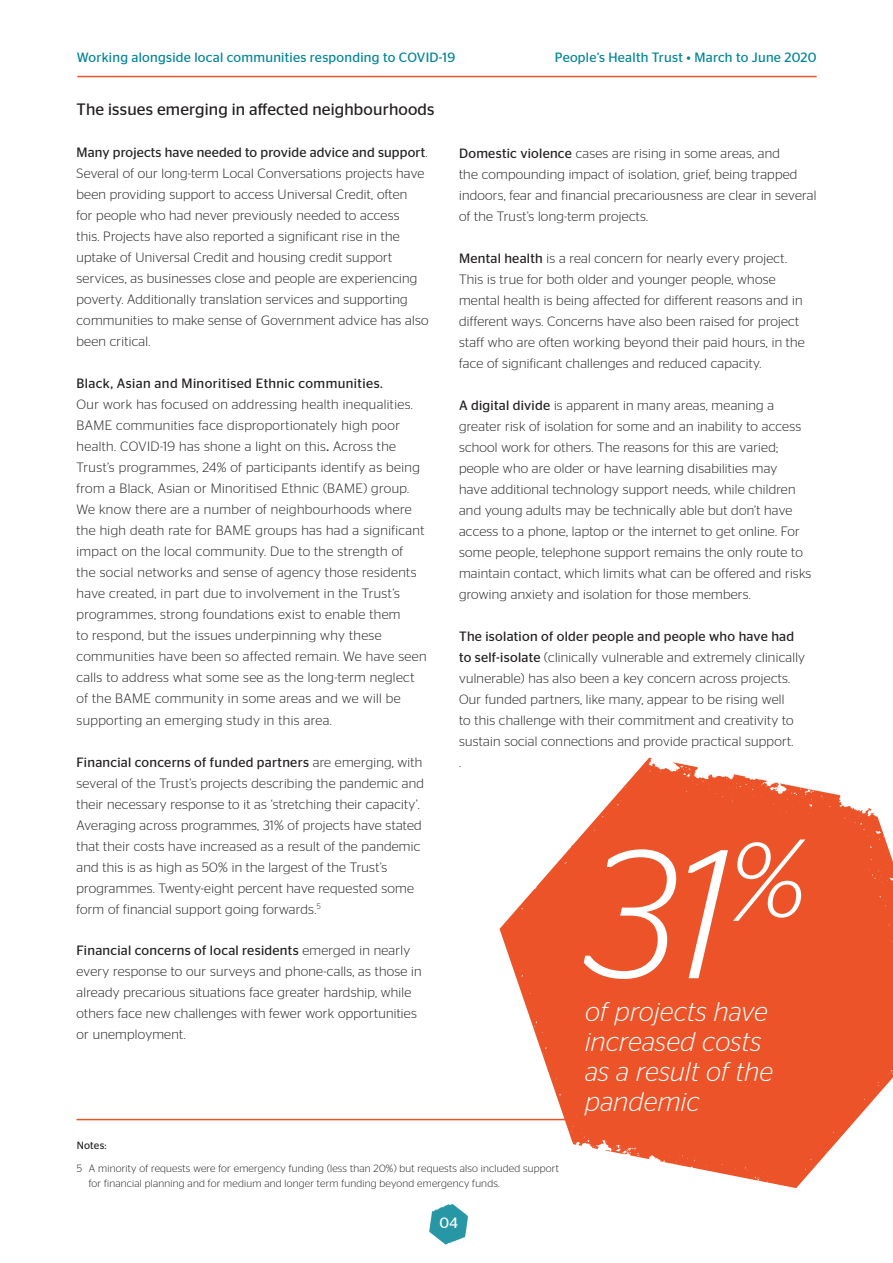
<style>
.page{position:relative;width:893px;height:1263px;background:#fff}
.page>*{position:absolute;margin:0;border:0;box-sizing:border-box;transform-origin:0 0}
.t1{font:italic 300 183px "Stag Sans";color:#fff}
.t2{font:italic 300 27px/30px "Stag Sans";letter-spacing:.01em;color:#fff}
.t3{font:16.5px "Stag Sans";letter-spacing:.01em;color:#231f20}
.t4{font:15px "Stag Sans";color:#fff}
.t5{font:300 13.5px/21px "Stag Sans";letter-spacing:.02em;color:#231f20}
.t6{font:13.5px "Stag Sans";letter-spacing:.02em;color:#008597}
.t7{font:13.5px "Stag Sans";letter-spacing:.03em;color:#231f20}
.t8{font:300 10.5px/15px "Stag Sans";letter-spacing:.02em;color:#231f20}
.t9{font:10.5px "Stag Sans";letter-spacing:.02em;color:#231f20}
.s1{font-weight:400}
</style>
<div class="page">
<svg style="left:429px;top:1204px;width:39px;height:41px"></svg>
<hr style="left:77px;top:76px;width:740px;height:1px;background:#ec5328">
<hr style="left:77px;top:1119px;width:740px;height:1px;background:#ec5328">
<svg style="left:500px;top:758px;width:393px;height:430px;fill:#ec5328"></svg>
<p class="t6" style="left:77px;top:49px;width:380px">Working alongside local communities responding to COVID-19</p>
<p class="t6" style="left:555px;top:49px;width:263px">People’s Health Trust • March to June 2020</p>
<p class="t3" style="left:77px;top:100px;width:359px">The issues emerging in affected neighbourhoods</p>
<p class="t5" style="left:77px;top:142px;width:353px"><span class="s1">Many projects have needed to provide advice and support</span>.<br>Several of our long-term Local Conversations projects have been providing support to access Universal Credit, often<br>for people who had never previously needed to access<br>this. Projects have also reported a significant rise in the uptake of Universal Credit and housing credit support services, as businesses close and people are experiencing poverty. Additionally translation services and supporting communities to make sense of Government advice has also been critical.</p>
<p class="t7" style="left:77px;top:376px;width:308px">Black, Asian and Minoritised Ethnic communities.</p>
<p class="t5" style="left:77px;top:394px;width:352px">Our work has focused on addressing health inequalities.<br>BAME communities face disproportionately high poor health. COVID-19 has shone a light on this<span class="s1">.</span> Across the Trust’s programmes, 24% of participants identify as being from a Black, Asian or Minoritised Ethnic (BAME) group.<br>We know there are a number of neighbourhoods where the high death rate for BAME groups has had a significant impact on the local community. Due to the strength of<br>the social networks and sense of agency those residents have created, in part due to involvement in the Trust’s programmes, strong foundations exist to enable them<br>to respond, but the issues underpinning why these communities have been so affected remain. We have seen calls to address what some see as the long-term neglect of the BAME community in some areas and we will be supporting an emerging study in this area.</p>
<p class="t5" style="left:77px;top:751px;width:349px"><span class="s1">Financial concerns of funded partners</span> are emerging, with several of the Trust’s projects describing the pandemic and their necessary response to it as ‘stretching their capacity’.<br>Averaging across programmes, 31% of projects have stated that their costs have increased as a result of the pandemic and this is as high as 50% in the largest of the Trust’s programmes. Twenty-eight percent have requested some form of financial support going forwards.<sup>5</sup></p>
<p class="t5" style="left:77px;top:940px;width:347px"><span class="s1">Financial concerns of local residents</span> emerged in nearly every response to our surveys and phone-calls, as those in already precarious situations face greater hardship, while others face new challenges with fewer work opportunities or unemployment.</p>
<p class="t5" style="left:459px;top:142px;width:359px"><span class="s1">Domestic violence</span> cases are rising in some areas, and<br>the compounding impact of isolation, grief, being trapped indoors, fear and financial precariousness are clear in several of the Trust’s long-term projects.</p>
<p class="t5" style="left:459px;top:247px;width:347px"><span class="s1">Mental health</span> is a real concern for nearly every project.<br>This is true for both older and younger people, whose mental health is being affected for different reasons and in different ways. Concerns have also been raised for project staff who are often working beyond their paid hours, in the face of significant challenges and reduced capacity.</p>
<p class="t5" style="left:459px;top:394px;width:354px"><span class="s1">A digital divide</span> is apparent in many areas, meaning a greater risk of isolation for some and an inability to access school work for others. The reasons for this are varied; people who are older or have learning disabilities may<br>have additional technology support needs, while children and young adults may be technically able but don’t have access to a phone, laptop or the internet to get online. For some people, telephone support remains the only route to maintain contact, which limits what can be offered and risks growing anxiety and isolation for those members.</p>
<p class="t5" style="left:459px;top:625px;width:347px"><span class="s1">The isolation of older people and people who have had to self-isolate</span> (clinically vulnerable and extremely clinically vulnerable) has also been a key concern across projects.<br>Our funded partners, like many, appear to be rising well<br>to this challenge with their commitment and creativity to sustain social connections and provide practical support.<br>.</p>
<h1 class="t1" style="left:585px;top:814px;width:222px">31<sup>%</sup></h1>
<h2 class="t2" style="left:585px;top:996px;width:189px">of projects have increased costs as a result of the pandemic</h2>
<p class="t9" style="left:77px;top:1139px;width:31px">Notes:</p>
<p class="t8" style="left:89px;top:1160px;width:472px;text-indent:-12px">5 A minority of requests were for emergency funding (less than 20%) but requests also included support for financial planning and for medium and longer term funding beyond emergency funds.</p>
<p class="t4" style="left:439px;top:1214px;width:20px">04</p>
</div>
